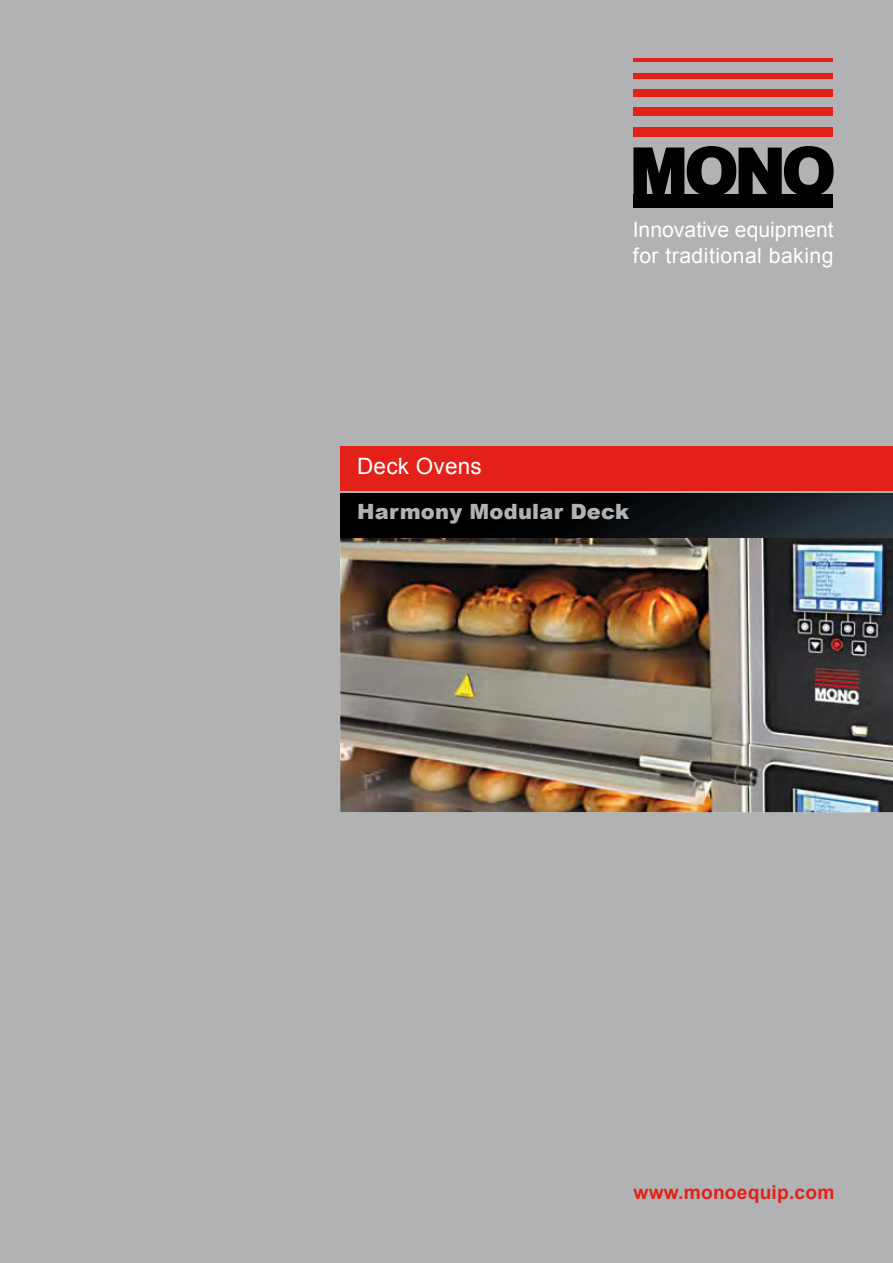
<style>
.page{position:relative;width:893px;height:1263px;background:#b1b2b4}
.page>*{position:absolute;margin:0;border:0;box-sizing:border-box;transform-origin:0 0}
.t1{font:22.5px "Arial";letter-spacing:.01em;color:#fff}
.t2{font:21.15px/26.1px "Arial";letter-spacing:.01em;color:#fff}
.t3{font:900 21px "Arial";letter-spacing:.01em;color:#b1b2b4}
.t4{font:700 19.2px "Arial";letter-spacing:.01em;color:#e32118}
</style>
<div class="page">
<img style="left:340px;top:538px;width:553px;height:274px">
<div style="left:340px;top:446px;width:553px;height:45px;background:#e32118"></div>
<img style="left:340px;top:493px;width:553px;height:45px">
<hr style="left:633px;top:58px;width:200px;height:4px;background:#e32118">
<div style="left:633px;top:73px;width:200px;height:5px;background:#e32118"></div>
<div style="left:633px;top:89px;width:200px;height:7px;background:#e32118"></div>
<div style="left:633px;top:107px;width:200px;height:8px;background:#e32118"></div>
<div style="left:633px;top:127px;width:200px;height:10px;background:#e32118"></div>
<svg style="left:633px;top:146px;width:201px;height:48px"></svg>
<div style="left:633px;top:194px;width:200px;height:14px;background:#000"></div>
<p class="t2" style="left:633px;top:216px;width:203px">Innovative equipment for traditional baking</p>
<p class="t1" style="left:357px;top:454px;width:126px">Deck Ovens</p>
<p class="t3" style="left:357px;top:496px;width:273px">Harmony Modular Deck</p>
<p class="t4" style="left:634px;top:1182px;width:202px">www.monoequip.com</p>
</div>
